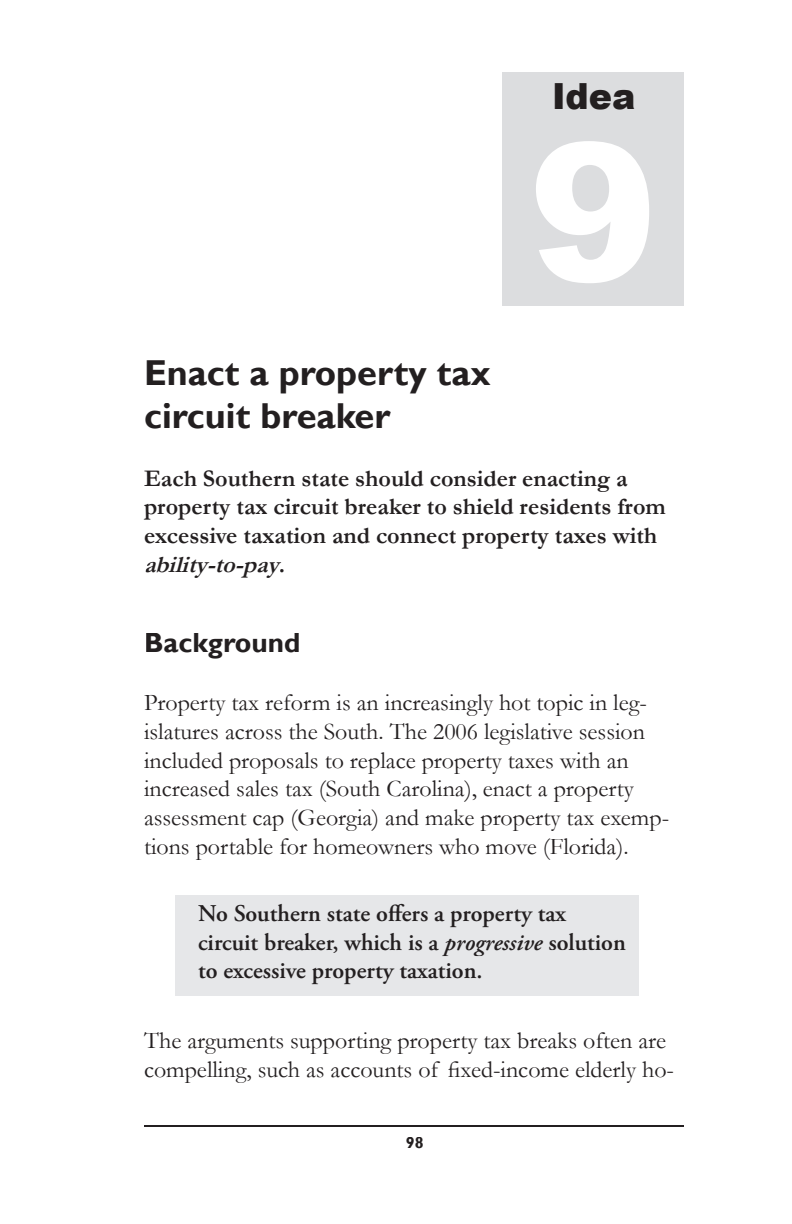
<style>
.page{position:relative;width:792px;height:1224px;background:#fff}
.page>*{position:absolute;margin:0;border:0;box-sizing:border-box;transform-origin:0 0}
.t1{font:900 192px "Arial";color:#fff}
.t2{font:700 36px/43.2px "Gill Sans";color:#231f20}
.t3{font:900 36px "Arial";color:#231f20}
.t4{font:700 28px "Gill Sans";color:#231f20}
.t5{font:24px/28.8px "Garamond";color:#231f20}
.t6{font:700 24px/28.8px "Garamond";color:#231f20}
.t7{font:600 24px/28.8px "Adobe Garamond Pro";color:#231f20}
.t8{font:700 16px "Gill Sans";color:#231f20}
.s1{font-style:italic}
</style>
<div class="page">
<div style="left:503px;top:72px;width:181px;height:234px;background:#dcdddf"></div>
<hr style="left:144px;top:1125px;width:540px;height:2px;background:#231f20">
<div style="left:175px;top:896px;width:464px;height:100px;background:#e6e7e9"></div>
<h2 class="t3" style="left:552px;top:70px;width:85px">Idea</h2>
<h2 class="t2" style="left:144px;top:352px;width:348px">Enact a property tax circuit breaker</h2>
<h1 class="t1" style="left:529px;top:73px;width:130px">9</h1>
<p class="t6" style="left:144px;top:464px;width:523px">Each Southern state should consider enacting a property tax circuit breaker to shield residents from excessive taxation and connect property taxes with <span class="s1">ability-to-pay</span>.</p>
<p class="t4" style="left:144px;top:626px;width:158px">Background</p>
<p class="t5" style="left:144px;top:688px;width:527px">Property tax reform is an increasingly hot topic in leg&shy;islatures across the South. The 2006 legislative session included proposals to replace property taxes with an increased sales tax (South Carolina), enact a property assessment cap (Georgia) and make property tax exemp&shy;tions portable for homeowners who move (Florida).</p>
<p class="t7" style="left:198px;top:899px;width:429px">No Southern state offers a property tax circuit breaker, which is a <span class="s1">progressive</span> solution to excessive property taxation.</p>
<p class="t5" style="left:144px;top:1026px;width:532px">The arguments supporting property tax breaks often are compelling, such as accounts of fixed-income elderly ho-</p>
<p class="t8" style="left:406px;top:1133px;width:19px">98</p>
</div>
